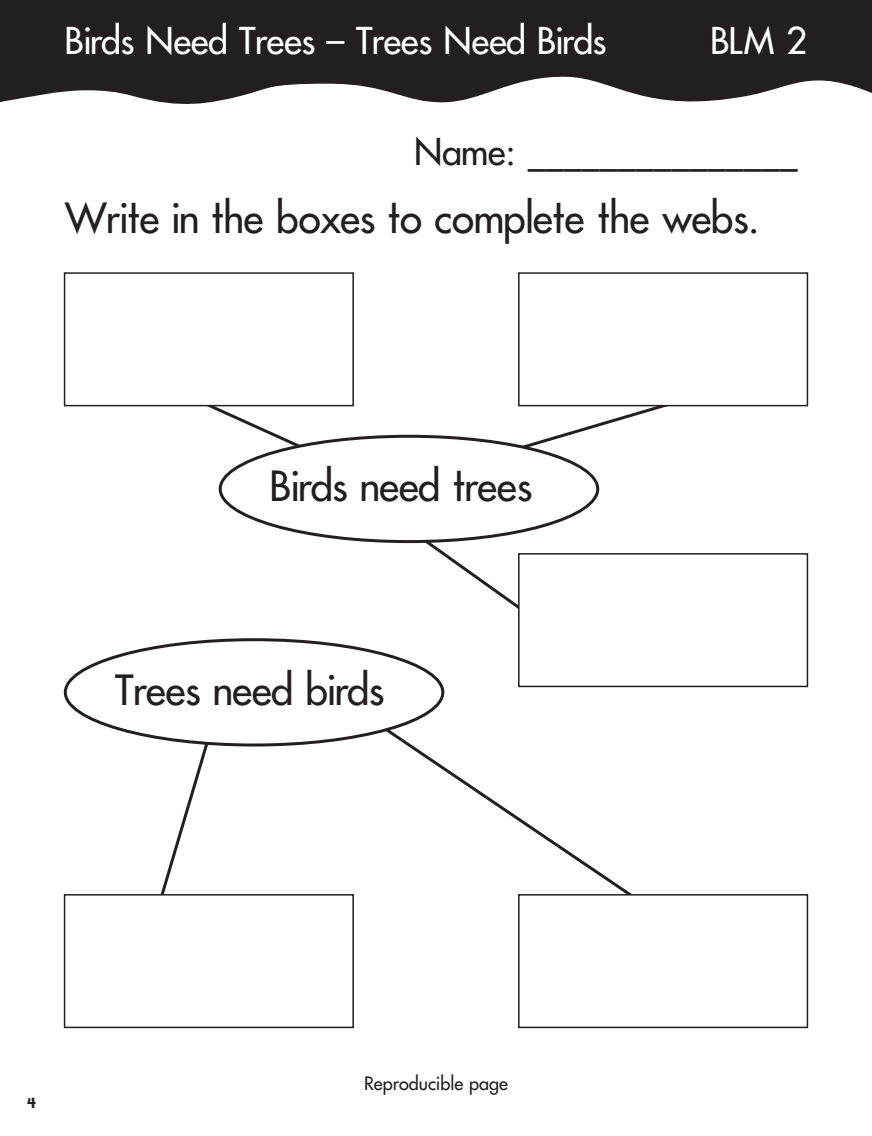
<style>
.page{position:relative;width:872px;height:1136px;background:#fff}
.page>*{position:absolute;margin:0;border:0;box-sizing:border-box;transform-origin:0 0}
.t1{font:40.5px "Futura JUNIORSP";color:#231f20}
.t2{font:36px "Futura JUNIORSP";color:#fff}
.t3{font:36px "Futura JUNIORSP";color:#231f20}
.t4{font:18px "Futura";color:#231f20}
.t5{font:700 18px "Bailey Sans ITC";color:#231f20}
</style>
<div class="page">
<svg style="left:0;top:0;width:872px;height:104px;background:#3c393a"></svg>
<svg style="left:203px;top:406px;width:102px;height:29px"></svg>
<svg style="left:518px;top:406px;width:160px;height:29px"></svg>
<svg style="left:417px;top:543px;width:101px;height:66px"></svg>
<svg style="left:160px;top:746px;width:48px;height:148px"></svg>
<svg style="left:408px;top:746px;width:224px;height:148px"></svg>
<div style="left:64px;top:894px;width:290px;height:133px;border:2px solid #231f20"></div>
<div style="left:518px;top:894px;width:290px;height:133px;border:2px solid #231f20"></div>
<svg style="left:64px;top:638px;width:380px;height:108px"></svg>
<svg style="left:219px;top:435px;width:380px;height:108px"></svg>
<div style="left:518px;top:553px;width:290px;height:134px;border:2px solid #231f20"></div>
<div style="left:518px;top:272px;width:290px;height:134px;border:2px solid #231f20"></div>
<div style="left:64px;top:272px;width:290px;height:134px;border:2px solid #231f20"></div>
<p class="t2" style="left:65px;top:23px;width:542px">Birds Need Trees – Trees Need Birds</p>
<p class="t2" style="left:710px;top:23px;width:98px">BLM 2</p>
<p class="t3" style="left:414px;top:134px;width:385px">Name: _______________</p>
<p class="t1" style="left:65px;top:197px;width:695px">Write in the boxes to complete the webs.</p>
<p class="t1" style="left:270px;top:466px;width:263px">Birds need trees</p>
<p class="t1" style="left:115px;top:669px;width:270px">Trees need birds</p>
<p class="t5" style="left:27px;top:1096px;width:11px">4</p>
<p class="t4" style="left:364px;top:1074px;width:145px">Reproducible page</p>
</div>
